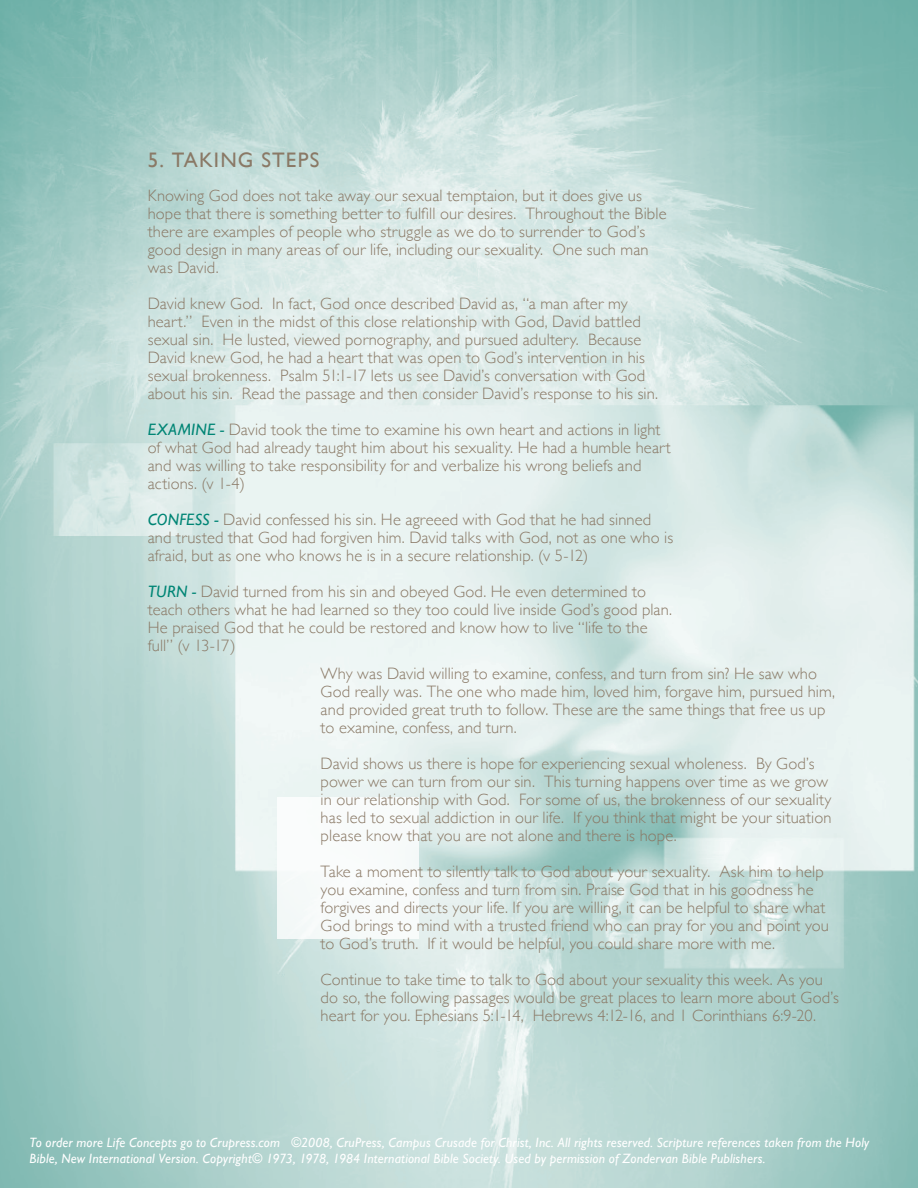
<style>
.page{position:relative;width:918px;height:1188px;background:#fff}
.page>*{position:absolute;margin:0;border:0;box-sizing:border-box;transform-origin:0 0}
.t1{font:21px "Gill Sans";letter-spacing:.055em;color:#8a7966}
.t2{font:300 16.5px/18px "Gill Sans";letter-spacing:.005em;color:#8a7966}
.t3{font:italic 13.5px/16.2px "Gill Sans";letter-spacing:.01em;color:#fff}
.s1{font-weight:400;font-style:italic;color:#008575}
</style>
<div class="page">
<img style="left:0;top:0;width:918px;height:1188px">
<img style="left:277px;top:798px;width:141px;height:141px">
<svg style="left:142px;top:150px;width:532px;height:523px;background:#dcebe9"></svg>
<p class="t1" style="left:148px;top:147px;width:173px">5. TAKING STEPS</p>
<p class="t2" style="left:148px;top:186px;width:520px">Knowing God does not take away our sexual temptaion, but it does give us hope that there is something better to fulfill our desires. Throughout the Bible there are examples of people who struggle as we do to surrender to God’s good design in many areas of our life, including our sexuality. One such man was David.</p>
<p class="t2" style="left:148px;top:294px;width:512px">David knew God. In fact, God once described David as, “a man after my heart.” Even in the midst of this close relationship with God, David battled sexual sin. He lusted, viewed pornography, and pursued adultery. Because David knew God, he had a heart that was open to God’s intervention in his sexual brokenness. Psalm 51:1-17 lets us see David’s conversation with God about his sin. Read the passage and then consider David’s response to his sin.</p>
<p class="t2" style="left:148px;top:420px;width:525px"><span class="s1">EXAMINE -</span> David took the time to examine his own heart and actions in light of what God had already taught him about his sexuality. He had a humble heart and was willing to take responsibility for and verbalize his wrong beliefs and actions. (v 1-4)</p>
<p class="t2" style="left:148px;top:510px;width:527px"><span class="s1">CONFESS -</span> David confessed his sin. He agreeed with God that he had sinned and trusted that God had forgiven him. David talks with God, not as one who is afraid, but as one who knows he is in a secure relationship. (v 5-12)</p>
<p class="t2" style="left:148px;top:582px;width:526px"><span class="s1">TURN -</span> David turned from his sin and obeyed God. He even determined to teach others what he had learned so they too could live inside God’s good plan.<br>He praised God that he could be restored and know how to live “life to the full” (v 13-17)</p>
<p class="t2" style="left:321px;top:664px;width:516px">Why was David willing to examine, confess, and turn from sin? He saw who God really was. The one who made him, loved him, forgave him, pursued him, and provided great truth to follow. These are the same things that free us up to examine, confess, and turn.</p>
<p class="t2" style="left:321px;top:754px;width:512px">David shows us there is hope for experiencing sexual wholeness. By God’s power we can turn from our sin. This turning happens over time as we grow in our relationship with God. For some of us, the brokenness of our sexuality has led to sexual addiction in our life. If you think that might be your situation please know that you are not alone and there is hope.</p>
<p class="t2" style="left:321px;top:862px;width:510px">Take a moment to silently talk to God about your sexuality. Ask him to help you examine, confess and turn from sin. Praise God that in his goodness he forgives and directs your life. If you are willing, it can be helpful to share what God brings to mind with a trusted friend who can pray for you and point you to God’s truth. If it would be helpful, you could share more with me.</p>
<p class="t2" style="left:321px;top:970px;width:520px">Continue to take time to talk to God about your sexuality this week. As you do so, the following passages would be great places to learn more about God’s heart for you. Ephesians 5:1-14, Hebrews 4:12-16, and 1 Corinthians 6:9-20.</p>
<p class="t3" style="left:30px;top:1134px;width:841px">To order more Life Concepts go to Crupress.com ©2008, CruPress, Campus Crusade for Christ, Inc. All rights reserved. Scripture references taken from the Holy<br>Bible, New International Version. Copyright© 1973, 1978, 1984 International Bible Society. Used by permission of Zondervan Bible Publishers.</p>
</div>
